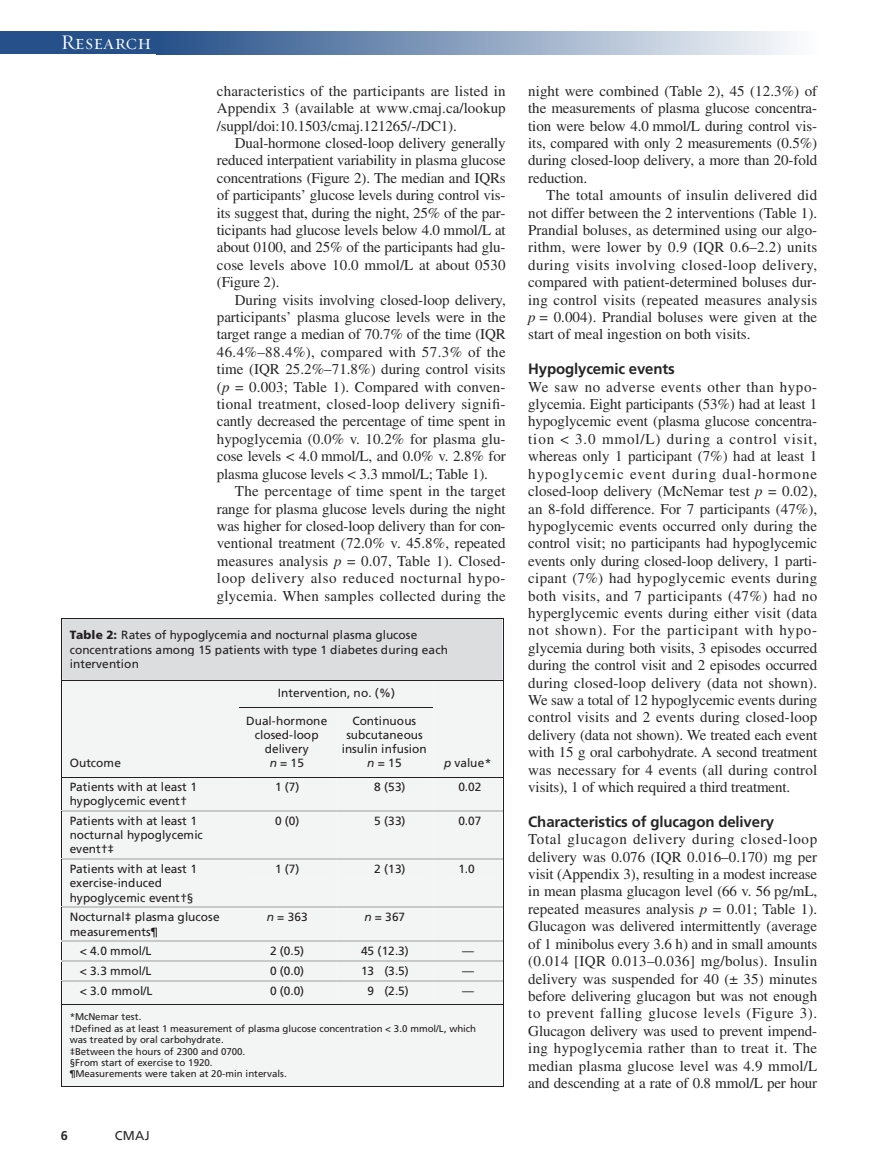
<style>
.page{position:relative;width:878px;height:1175px;background:#fff}
.page>*{position:absolute;margin:0;border:0;box-sizing:border-box;transform-origin:0 0}
.t1{font:21px "Requiem Display HTF Small Caps";letter-spacing:.005em;color:#fff}
.t2{font:15px/17.4px "Times LT Std";letter-spacing:-.01em;color:#272627;text-align:justify}
.t3{font:700 15px "Frutiger LT Std";letter-spacing:-.01em;color:#272627}
.t4{font:12.75px "Frutiger LT Std";color:#272627}
.t5{font:700 12.75px "Frutiger LT Std";color:#272627}
.t6{font:11.85px/14.1px "Frutiger";color:#231f20}
.t7{font:9.75px/11.6px "Frutiger";color:#231f20}
.s1{font-style:italic}
.s2{font-weight:900}
</style>
<div class="page">
<div style="left:0;top:32px;width:164px;height:22px;background:#255089"></div>
<div style="left:157px;top:32px;width:660px;height:22px;background:linear-gradient(to right,#255089,#fdfdfe)"></div>
<svg style="left:61px;top:618px;width:442px;height:469px"></svg>
<h1 class="t1" style="left:61px;top:30px;width:92px">Research</h1>
<p class="t2" style="left:217px;top:84px;width:290px">characteristics of the participants are listed in Appendix 3 (available at www .cmaj .ca /lookup /suppl /doi :10 .1503 /cmaj .121265 / -/DC1).</p>
<p class="t2" style="left:217px;top:136px;width:290px;text-indent:18px">Dual-hormone closed-loop delivery generally reduced interpatient variability in plasma glucose concentrations (Figure 2). The median and IQRs of participants’ glucose levels during control vis&shy;its suggest that, during the night, 25% of the par&shy;ticipants had glucose levels below 4.0 mmol/L at about 0100, and 25% of the participants had glu&shy;cose levels above 10.0 mmol/L at about 0530 (Figure 2).</p>
<p class="t2" style="left:217px;top:292px;width:290px;text-indent:18px">During visits involving closed-loop delivery, participants’ plasma glucose levels were in the target range a median of 70.7% of the time (IQR 46.4%–88.4%), compared with 57.3% of the time (IQR 25.2%–71.8%) during control visits (<span class="s1">p</span> = 0.003; Table 1). Compared with conven&shy;tional treatment, closed-loop delivery signifi&shy;cantly decreased the percentage of time spent in hypoglycemia (0.0% v. 10.2% for plasma glu&shy;cose levels &lt; 4.0 mmol/L, and 0.0% v. 2.8% for plasma glucose levels &lt; 3.3 mmol/L; Table 1).</p>
<p class="t2" style="left:217px;top:484px;width:290px;text-indent:18px">The percentage of time spent in the target range for plasma glucose levels during the night was higher for closed-loop delivery than for con&shy;ventional treatment (72.0% v. 45.8%, repeated measures analysis <span class="s1">p</span> = 0.07, Table 1). Closed&shy;loop delivery also reduced nocturnal hypo&shy;glycemia. When samples collected during the</p>
<p class="t6" style="left:70px;top:629px;width:380px"><span class="s2">Table 2:</span> Rates of hypoglycemia and nocturnal plasma glucose concentrations among 15 patients with type 1 diabetes during each intervention</p>
<p class="t6" style="left:278px;top:687px;width:118px">Intervention, no. (%)</p>
<p class="t6" style="left:70px;top:757px;width:53px">Outcome</p>
<p class="t6" style="left:246px;top:714px;width:83px;text-align:center">Dual-hormone closed-loop delivery<br><span class="s1">n</span> = 15</p>
<p class="t6" style="left:342px;top:714px;width:87px;text-align:center">Continuous subcutaneous insulin infusion <span class="s1">n</span> = 15</p>
<p class="t6" style="left:444px;top:757px;width:49px"><span class="s1">p</span> value*</p>
<p class="t6" style="left:70px;top:780px;width:129px">Patients with at least 1 hypoglycemic event†</p>
<p class="t6" style="left:275px;top:780px;width:26px">1 (7)</p>
<p class="t6" style="left:374px;top:780px;width:33px">8 (53)</p>
<p class="t6" style="left:458px;top:780px;width:25px">0.02</p>
<p class="t6" style="left:70px;top:814px;width:135px">Patients with at least 1 nocturnal hypoglycemic event†‡</p>
<p class="t6" style="left:275px;top:814px;width:26px">0 (0)</p>
<p class="t6" style="left:374px;top:814px;width:33px">5 (33)</p>
<p class="t6" style="left:458px;top:814px;width:25px">0.07</p>
<p class="t6" style="left:70px;top:862px;width:129px">Patients with at least 1 exercise-induced hypoglycemic event†§</p>
<p class="t6" style="left:275px;top:862px;width:26px">1 (7)</p>
<p class="t6" style="left:374px;top:862px;width:33px">2 (13)</p>
<p class="t6" style="left:458px;top:862px;width:18px">1.0</p>
<p class="t6" style="left:70px;top:911px;width:151px">Nocturnal‡ plasma glucose measurements¶</p>
<p class="t6" style="left:267px;top:911px;width:42px"><span class="s1">n</span> = 363</p>
<p class="t6" style="left:364px;top:911px;width:42px"><span class="s1">n</span> = 367</p>
<p class="t6" style="left:80px;top:945px;width:73px">&lt; 4.0 mmol/L</p>
<p class="t6" style="left:270px;top:945px;width:36px">2 (0.5)</p>
<p class="t6" style="left:361px;top:945px;width:49px">45 (12.3)</p>
<p class="t6" style="left:462px;top:945px;width:13px">—</p>
<p class="t6" style="left:80px;top:964px;width:73px">&lt; 3.3 mmol/L</p>
<p class="t6" style="left:270px;top:964px;width:36px">0 (0.0)</p>
<p class="t6" style="left:361px;top:964px;width:49px">13 (3.5)</p>
<p class="t6" style="left:462px;top:964px;width:13px">—</p>
<p class="t6" style="left:80px;top:984px;width:74px">&lt; 3.0 mmol/L</p>
<p class="t6" style="left:270px;top:984px;width:36px">0 (0.0)</p>
<p class="t6" style="left:367px;top:984px;width:43px">9 (2.5)</p>
<p class="t6" style="left:462px;top:984px;width:13px">—</p>
<p class="t7" style="left:70px;top:1011px;width:408px">*McNemar test.<br>†Defined as at least 1 measurement of plasma glucose concentration &lt; 3.0 mmol/L, which was treated by oral carbohydrate.<br>‡Between the hours of 2300 and 0700.<br>§From start of exercise to 1920.<br>¶Measurements were taken at 20-min intervals.</p>
<p class="t5" style="left:61px;top:1130px;width:9px">6</p>
<p class="t4" style="left:115px;top:1130px;width:36px">CMAJ</p>
<p class="t2" style="left:528px;top:84px;width:290px">night were combined (Table 2), 45 (12.3%) of the measurements of plasma glucose concentra&shy;tion were below 4.0 mmol/L during control vis&shy;its, compared with only 2 measurements (0.5%) during closed-loop delivery, a more than 20-fold reduction.</p>
<p class="t2" style="left:528px;top:188px;width:290px;text-indent:18px">The total amounts of insulin delivered did not differ between the 2 interventions (Table 1).<br>Prandial boluses, as determined using our algo&shy;rithm, were lower by 0.9 (IQR 0.6–2.2) units during visits involving closed-loop delivery, compared with patient-determined boluses dur&shy;ing control visits (repeated measures analysis <span class="s1">p</span> = 0.004). Prandial boluses were given at the start of meal ingestion on both visits.</p>
<p class="t3" style="left:528px;top:363px;width:148px">Hypoglycemic events</p>
<p class="t2" style="left:528px;top:379px;width:290px">We saw no adverse events other than hypo&shy;glycemia. Eight participants (53%) had at least 1 hypoglycemic event (plasma glucose concentra&shy;tion &lt; 3.0 mmol/L) during a control visit, whereas only 1 participant (7%) had at least 1 hypoglycemic event during dual -hormone closed-loop delivery (McNemar test <span class="s1">p</span> = 0.02), an 8-fold difference. For 7 participants (47%), hypoglycemic events occurred only during the control visit; no participants had hypoglycemic events only during closed-loop delivery, 1 parti - ci pant (7%) had hypoglycemic events during both visits, and 7 participants (47%) had no hyperglycemic events during either visit (data not shown). For the participant with hypo&shy;glycemia during both visits, 3 episodes occurred during the control visit and 2 episodes occurred during closed-loop delivery (data not shown).<br>We saw a total of 12 hypoglycemic events during control visits and 2 events during closed-loop delivery (data not shown). We treated each event with 15 g oral carbohydrate. A second treatment was necessary for 4 events (all during control visits), 1 of which required a third treatment.</p>
<p class="t3" style="left:528px;top:815px;width:247px">Characteristics of glucagon delivery</p>
<p class="t2" style="left:528px;top:832px;width:290px">Total glucagon delivery during closed-loop delivery was 0.076 (IQR 0.016–0.170) mg per visit (Appendix 3), resulting in a modest increase in mean plasma glucagon level (66 v. 56 pg/mL, repeated measures analysis <span class="s1">p</span> = 0.01; Table 1).<br>Glucagon was delivered intermittently (average of 1 minibolus every 3.6 h) and in small amounts (0.014 [IQR 0.013–0.036] mg/bolus). Insulin delivery was suspended for 40 (± 35) minutes before delivering glucagon but was not enough to prevent falling glucose levels (Figure 3).<br>Glucagon delivery was used to prevent impend&shy;ing hypoglycemia rather than to treat it. The median plasma glucose level was 4.9 mmol/L and descending at a rate of 0.8 mmol/L per hour</p>
</div>
